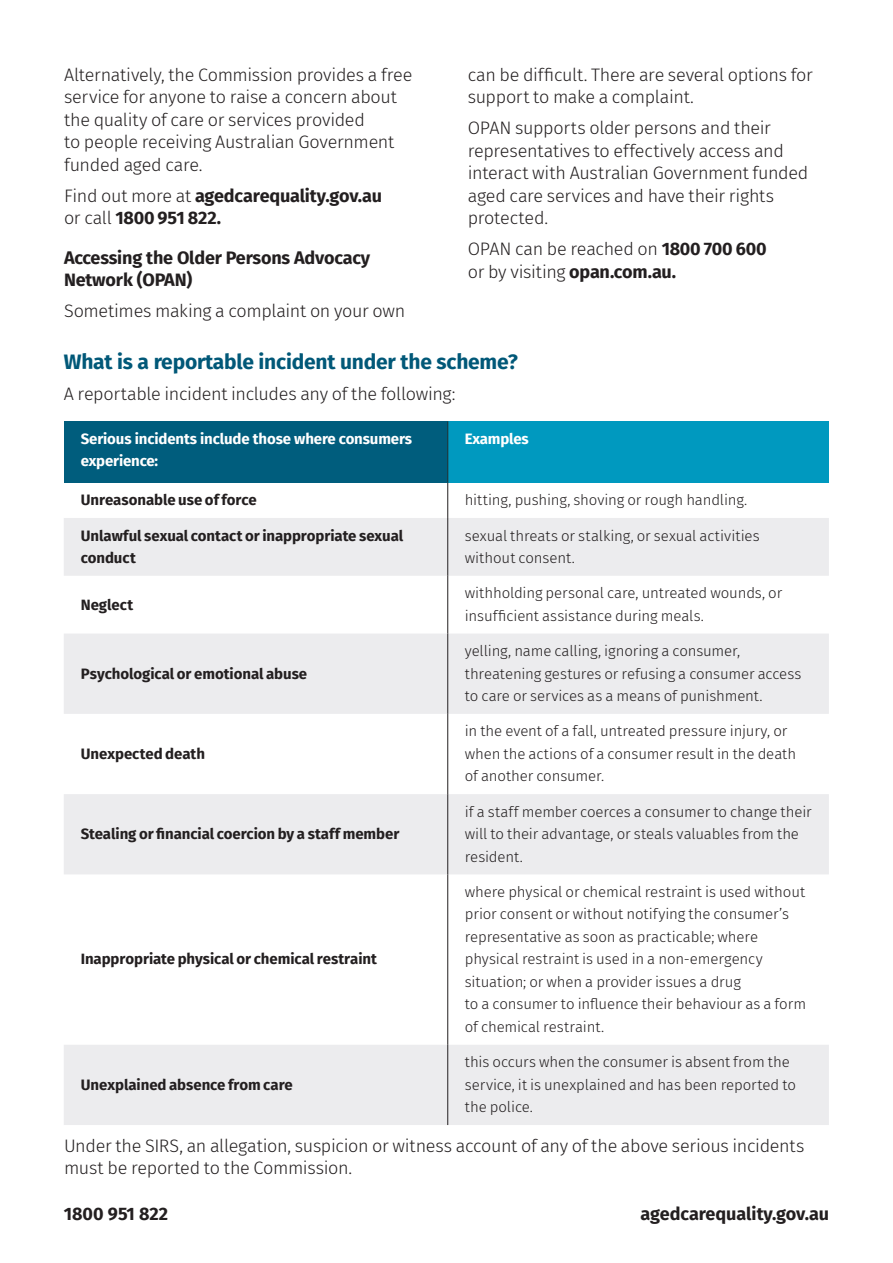
<style>
.page{position:relative;width:893px;height:1263px;background:#fff}
.page>*{position:absolute;margin:0;border:0;box-sizing:border-box;transform-origin:0 0}
.t1{font:700 21px "Fira Sans";letter-spacing:-.01em;color:#015878}
.Body_text{font:300 18px/22.5px "Fira Sans";letter-spacing:-.02em;color:#231f20}
.Body_text-2{font:700 18px/22.5px "Fira Sans";letter-spacing:-.01em;color:#231f20}
.Body_text-3{font:300 15px/22.5px "Fira Sans";letter-spacing:-.01em;color:#231f20}
.Body_text-4{font:700 15px/22.5px "Fira Sans";letter-spacing:-.005em;color:#231f20}
.t2{font:700 15px/22.5px "Fira Sans";letter-spacing:-.01em;color:#fff}
.s1{font-weight:300}
.s2{font-weight:700}
</style>
<div class="page">
<div style="left:64px;top:421px;width:384px;height:62px;background:#005d7d"></div>
<div style="left:448px;top:421px;width:381px;height:62px;background:#0099bf"></div>
<svg style="left:64px;top:518px;width:765px;height:607px"></svg>
<hr style="left:447px;top:483px;width:1px;height:35px;background:#231f20">
<hr style="left:447px;top:518px;width:1px;height:58px;background:#231f20">
<hr style="left:447px;top:576px;width:1px;height:57px;background:#231f20">
<hr style="left:447px;top:633px;width:1px;height:81px;background:#231f20">
<hr style="left:447px;top:714px;width:1px;height:80px;background:#231f20">
<hr style="left:447px;top:794px;width:1px;height:80px;background:#231f20">
<hr style="left:447px;top:874px;width:1px;height:171px;background:#231f20">
<hr style="left:447px;top:1045px;width:1px;height:80px;background:#231f20">
<hr style="left:447px;top:421px;width:1px;height:62px;background:#231f20">
<p class="Body_text" style="left:64px;top:63px;width:350px">Alternatively, the Commission provides a free service for anyone to raise a concern about the quality of care or services provided<br>to people receiving Australian Government funded aged care.</p>
<p class="Body_text-2" style="left:64px;top:183px;width:320px"><span class="s1">Find out more at</span> agedcarequality.gov.au <span class="s1">or call</span> 1800 951 822.</p>
<h4 class="Body_text-2" style="left:64px;top:245px;width:308px">Accessing the Older Persons Advocacy<br>Network (OPAN)</h4>
<p class="Body_text" style="left:64px;top:300px;width:343px">Sometimes making a complaint on your own</p>
<p class="Body_text" style="left:468px;top:63px;width:347px">can be difficult. There are several options for support to make a complaint.</p>
<p class="Body_text" style="left:468px;top:117px;width:342px">OPAN supports older persons and their representatives to effectively access and interact with Australian Government funded aged care services and have their rights protected.</p>
<p class="Body_text" style="left:468px;top:238px;width:300px">OPAN can be reached on <span class="s2">1800 700 600 </span>or by visiting <span class="s2">opan.com.au.</span></p>
<h3 class="t1" style="left:64px;top:344px;width:455px">What is a reportable incident under the scheme?</h3>
<p class="Body_text" style="left:64px;top:383px;width:393px">A reportable incident includes any of the following:</p>
<h4 class="t2" style="left:81px;top:426px;width:333px">Serious incidents include those where consumers experience:</h4>
<h4 class="t2" style="left:465px;top:426px;width:66px">Examples</h4>
<p class="Body_text-4" style="left:81px;top:488px;width:177px">Unreasonable use of force</p>
<p class="Body_text-3" style="left:465px;top:489px;width:284px">hitting, pushing, shoving or rough handling.</p>
<p class="Body_text-4" style="left:81px;top:523px;width:324px">Unlawful sexual contact or inappropriate sexual conduct</p>
<p class="Body_text-3" style="left:465px;top:524px;width:296px">sexual threats or stalking, or sexual activities without consent.</p>
<p class="Body_text-4" style="left:81px;top:592px;width:54px">Neglect</p>
<p class="Body_text-3" style="left:465px;top:582px;width:319px">withholding personal care, untreated wounds, or insufficient assistance during meals.</p>
<p class="Body_text-4" style="left:81px;top:661px;width:228px">Psychological or emotional abuse</p>
<p class="Body_text-4" style="left:81px;top:741px;width:126px">Unexpected death</p>
<p class="Body_text-4" style="left:81px;top:822px;width:320px">Stealing or financial coercion by a staff member</p>
<p class="Body_text-4" style="left:81px;top:947px;width:298px">Inappropriate physical or chemical restraint</p>
<p class="Body_text-4" style="left:81px;top:1072px;width:214px">Unexplained absence from care</p>
<p class="Body_text-3" style="left:465px;top:639px;width:338px">yelling, name calling, ignoring a consumer, threatening gestures or refusing a consumer access to care or services as a means of punishment.</p>
<p class="Body_text-3" style="left:465px;top:720px;width:333px">in the event of a fall, untreated pressure injury, or when the actions of a consumer result in the death of another consumer.</p>
<p class="Body_text-3" style="left:465px;top:800px;width:348px">if a staff member coerces a consumer to change their will to their advantage, or steals valuables from the resident.</p>
<p class="Body_text-3" style="left:465px;top:880px;width:343px">where physical or chemical restraint is used without prior consent or without notifying the consumer’s representative as soon as practicable; where physical restraint is used in a non-emergency situation; or when a provider issues a drug<br>to a consumer to influence their behaviour as a form of chemical restraint.</p>
<p class="Body_text-3" style="left:465px;top:1051px;width:333px">this occurs when the consumer is absent from the service, it is unexplained and has been reported to the police.</p>
<p class="Body_text" style="left:64px;top:1134px;width:742px">Under the SIRS, an allegation, suspicion or witness account of any of the above serious incidents must be reported to the Commission.</p>
<p class="Body_text-2" style="left:64px;top:1201px;width:106px">1800 951 822</p>
<p class="Body_text-2" style="left:641px;top:1201px;width:190px">agedcarequality.gov.au</p>
</div>
